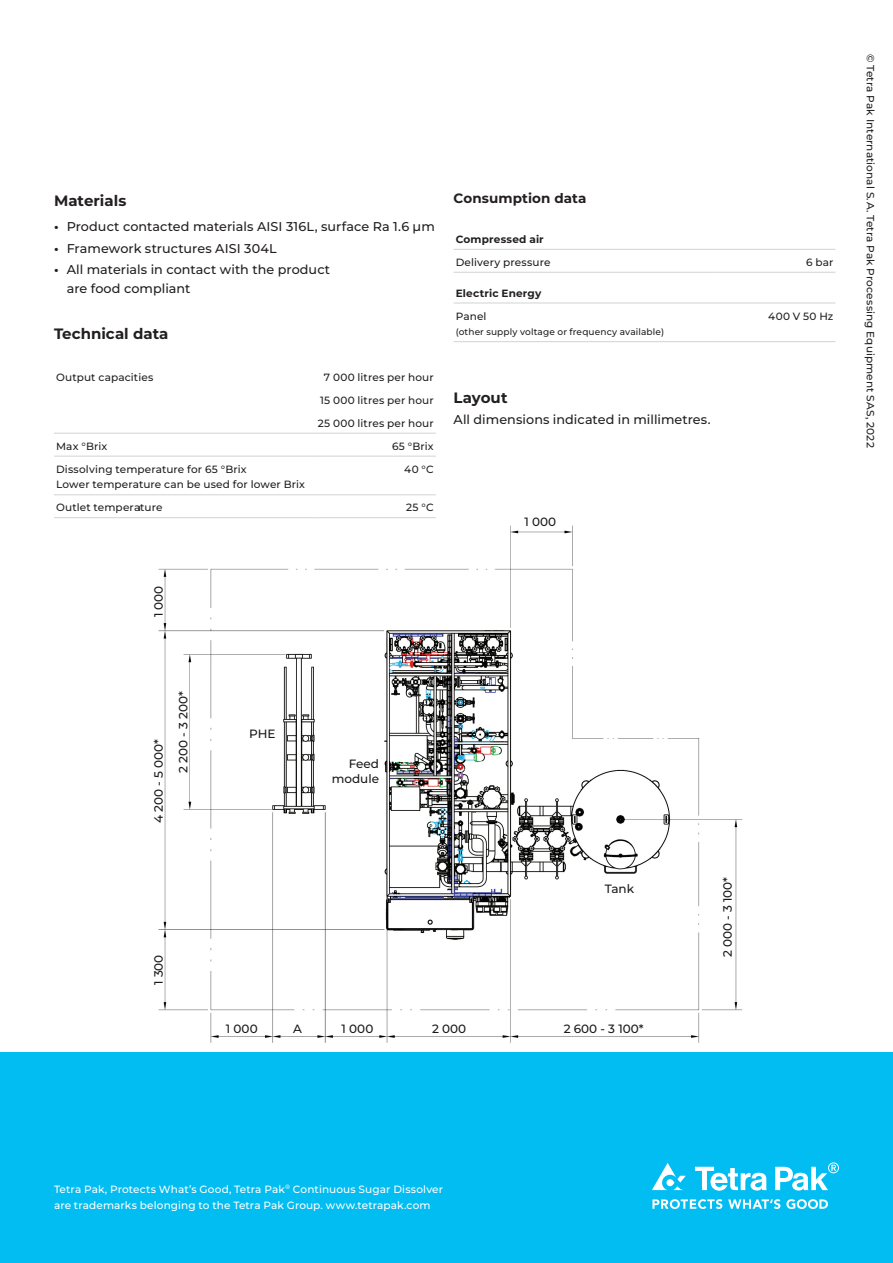
<style>
.page{position:relative;width:893px;height:1263px;background:#fff}
.page>*{position:absolute;margin:0;border:0;box-sizing:border-box;transform-origin:0 0}
.t1{font:100 15px "Montserrat";color:#231f20}
.t2{font:100 13.5px "Montserrat";letter-spacing:.005em;color:#231f20}
.t3{font:500 12.75px/19.2px "Montserrat";letter-spacing:.005em;color:#231f20}
.t4{font:500 12px/24.6px "Montserrat";color:#1a1a19}
.t5{font:500 10.5px/23px "Montserrat";letter-spacing:.01em;color:#231f20;text-align:center}
.t6{font:500 10.5px/15.8px "Montserrat";letter-spacing:.01em;color:#fff}
.t7{font:100 10.5px "Montserrat";letter-spacing:.015em;color:#231f20}
.t8{font:500 9px "Montserrat";letter-spacing:.02em;color:#231f20}
.s1{font-weight:100}
</style>
<div class="page">
<div style="left:0;top:1052px;width:893px;height:211px;background:#01bdf2"></div>
<svg style="left:652px;top:1199px;width:70px;height:10px"></svg>
<svg style="left:728px;top:1199px;width:52px;height:10px"></svg>
<svg style="left:786px;top:1199px;width:42px;height:10px"></svg>
<svg style="left:695px;top:1167px;width:72px;height:24px"></svg>
<svg style="left:652px;top:1163px;width:34px;height:27px"></svg>
<svg style="left:775px;top:1162px;width:64px;height:29px"></svg>
<hr style="left:54px;top:433px;width:260px;height:1px;background:#d1d2d4">
<hr style="left:54px;top:456px;width:260px;height:1px;background:#d1d2d4">
<hr style="left:54px;top:494px;width:260px;height:1px;background:#d1d2d4">
<hr style="left:54px;top:517px;width:260px;height:1px;background:#d1d2d4">
<hr style="left:314px;top:433px;width:122px;height:1px;background:#d1d2d4">
<hr style="left:314px;top:456px;width:122px;height:1px;background:#d1d2d4">
<hr style="left:314px;top:494px;width:122px;height:1px;background:#d1d2d4">
<hr style="left:454px;top:249px;width:259px;height:1px;background:#d1d2d4">
<hr style="left:454px;top:272px;width:259px;height:1px;background:#d1d2d4">
<hr style="left:454px;top:303px;width:259px;height:1px;background:#d1d2d4">
<hr style="left:454px;top:341px;width:259px;height:1px;background:#d1d2d4">
<hr style="left:713px;top:249px;width:122px;height:1px;background:#d1d2d4">
<hr style="left:713px;top:272px;width:122px;height:1px;background:#d1d2d4">
<hr style="left:713px;top:303px;width:122px;height:1px;background:#d1d2d4">
<hr style="left:713px;top:341px;width:122px;height:1px;background:#d1d2d4">
<img style="left:140px;top:517px;width:603px;height:526px">
<h1 class="t1" style="left:54px;top:191px;width:74px">Materials</h1>
<p class="t3" style="left:54px;top:217px;width:382px"><span class="s1">•</span> Product contacted materials AISI 316L, surface Ra 1.6 μm</p>
<p class="t3" style="left:54px;top:238px;width:224px"><span class="s1">•</span> Framework structures AISI 304L</p>
<p class="t3" style="left:67px;top:259px;width:265px;text-indent:-13px"><span class="s1">•</span> All materials in contact with the product are food compliant</p>
<h1 class="t1" style="left:54px;top:324px;width:116px">Technical data</h1>
<p class="t5" style="left:56px;top:365px;width:99px">Output capacities</p>
<p class="t5" style="left:318px;top:365px;width:118px">7 000 litres per hour<br>15 000 litres per hour<br>25 000 litres per hour</p>
<p class="t5" style="left:56px;top:434px;width:53px">Max °Brix</p>
<p class="t5" style="left:392px;top:434px;width:43px">65 °Brix</p>
<p class="t5" style="left:56px;top:461px;width:250px;line-height:15.8px;text-align:left">Dissolving temperature for 65 °Brix<br>Lower temperature can be used for lower Brix</p>
<p class="t5" style="left:404px;top:457px;width:31px">40 °C</p>
<p class="t5" style="left:56px;top:496px;width:108px">Outlet temperature</p>
<p class="t5" style="left:406px;top:496px;width:29px">25 °C</p>
<p class="t2" style="left:454px;top:189px;width:134px">Consumption data</p>
<p class="t7" style="left:456px;top:232px;width:90px">Compressed air</p>
<p class="t5" style="left:456px;top:250px;width:96px">Delivery pressure</p>
<p class="t5" style="left:806px;top:250px;width:29px">6 bar</p>
<p class="t7" style="left:456px;top:286px;width:87px">Electric Energy</p>
<p class="t5" style="left:456px;top:304px;width:32px">Panel</p>
<p class="t8" style="left:456px;top:326px;width:210px">(other supply voltage or frequency available)</p>
<p class="t5" style="left:768px;top:304px;width:67px">400 V 50 Hz</p>
<h1 class="t1" style="left:454px;top:387px;width:55px">Layout</h1>
<p class="t3" style="left:454px;top:410px;width:258px">All dimensions indicated in millimetres.</p>
<p class="t4" style="left:524px;top:509px;width:33px">1 000</p>
<p class="t4" style="left:146px;top:617px;width:33px;rotate:-90deg">1 000</p>
<p class="t4" style="left:146px;top:773px;width:83px;text-indent:-50px;rotate:-90deg">4 200 - 5 000*<br>2 200 - 3 200*</p>
<p class="t4" style="left:146px;top:985px;width:32px;rotate:-90deg">1 300</p>
<p class="t4" style="left:249px;top:721px;width:28px">PHE</p>
<p class="t4" style="left:332px;top:755px;width:49px;line-height:15px;text-align:right">Feed module</p>
<p class="t4" style="left:605px;top:876px;width:31px">Tank</p>
<p class="t4" style="left:715px;top:957px;width:82px;rotate:-90deg">2 000 - 3 100*</p>
<p class="t4" style="left:226px;top:1016px;width:33px">1 000</p>
<p class="t4" style="left:293px;top:1016px;width:10px">A</p>
<p class="t4" style="left:342px;top:1016px;width:33px">1 000</p>
<p class="t4" style="left:432px;top:1016px;width:36px">2 000</p>
<p class="t4" style="left:564px;top:1016px;width:82px">2 600 - 3 100*</p>
<p class="t5" style="left:882px;top:54px;width:395px;rotate:90deg">© Tetra Pak International S.A. Tetra Pak Processing Equipment SAS, 2022</p>
<p class="t6" style="left:54px;top:1181px;width:391px">Tetra Pak, Protects What’s Good, Tetra Pak<sup>®</sup> Continuous Sugar Dissolver are trademarks belonging to the Tetra Pak Group. www.tetrapak.com</p>
</div>
